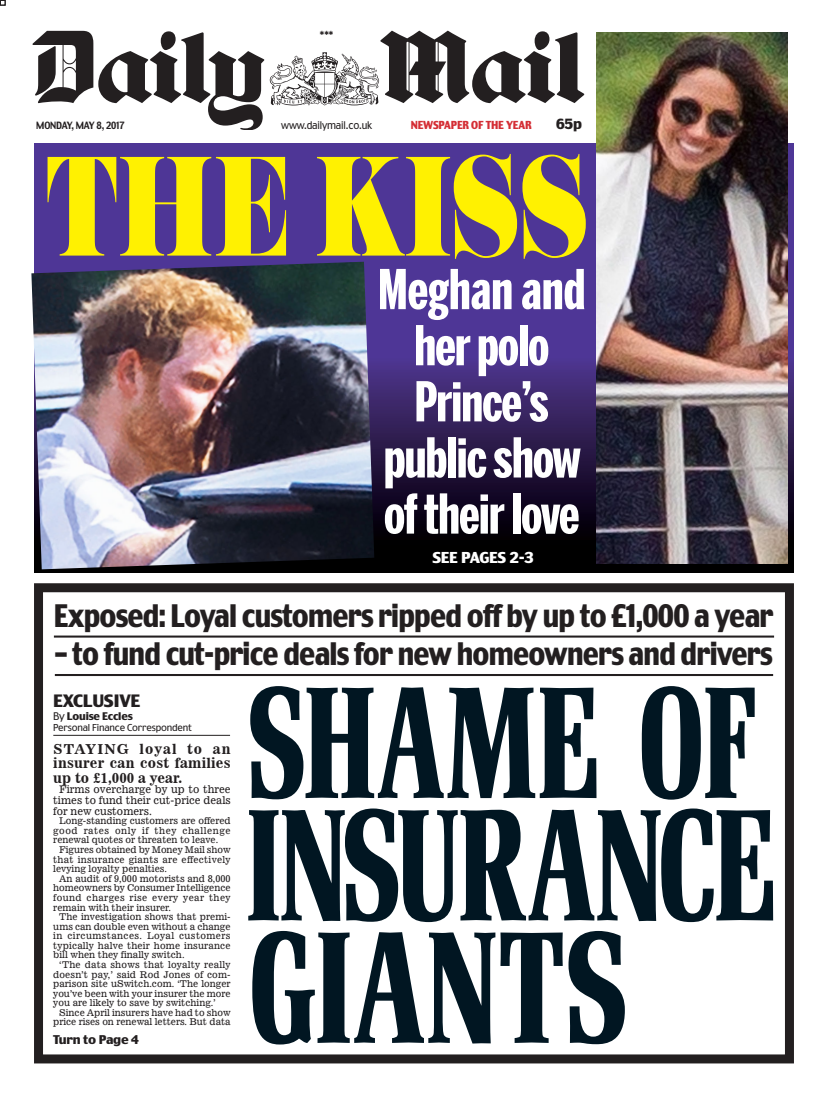
<style>
.page{position:relative;width:828px;height:1106px;background:#fff}
.page>*{position:absolute;margin:0;border:0;box-sizing:border-box;transform-origin:0 0}
.t1{font:500 157px/122.4px "DM Ballarvale Condensed";letter-spacing:.005em;color:#011622;scale:.85 1}
.t2{font:130.1px "Sahara Bodoni";color:#fff101;scale:.72 1}
.t3{font:700 54.4px/56.1px "DM Benton Sans Extra Comp";letter-spacing:-.015em;color:#fff;text-align:center;scale:1.11 1}
.t4{font:900 30.8px "DM Truth";letter-spacing:-.03em;color:#231f20;scale:.82 1}
.t5{font:900 17px "DM Truth";letter-spacing:-.02em;color:#231f20}
.t6{font:900 15px "DM Truth";letter-spacing:-.02em;color:#fff}
.t7{font:900 14px "DM Truth";color:#231f20}
.t8{font:13.8px/14px "News 701 BT Bold A";letter-spacing:.015em;color:#231f20;text-align:justify}
.t9{font:900 12px "DM Truth";color:#231f20}
.t10{font:900 11px "DM Truth";letter-spacing:-.02em;color:#d42e35;scale:.9 1}
.t11{font:10.5px/10.7px "News 701 BT Roman A";letter-spacing:.005em;color:#231f20;text-align:justify}
.t12{font:10.5px "DM Truth";letter-spacing:-.02em;color:#231f20;scale:.9 1}
.t13{font:900 10.5px "DM Truth";color:#231f20}
.t14{font:700 10px "DM Truth";letter-spacing:-.02em;color:#231f20;scale:.9 1}
.t15{font:9.5px "DM Truth";letter-spacing:-.02em;color:#231f20}
.t16{font:9.4px/9.6px "News 701 BT Roman A";letter-spacing:.005em;color:#231f20;text-align:justify}
.s1{font-weight:400}
</style>
<div class="page">
<div style="left:34px;top:583px;width:760px;height:480px;border:9px solid #231f20"></div>
<svg style="left:34px;top:143px;width:760px;height:430px;background:#3d2973"></svg>
<svg style="left:0;top:0;width:6px;height:6px"></svg>
<img style="left:596px;top:33px;width:191px;height:530px">
<hr style="left:54px;top:635px;width:720px;height:2px;background:#231f20">
<hr style="left:55px;top:674px;width:718px;height:2px;background:#231f20">
<hr style="left:53px;top:735px;width:177px;height:1px;background:#231f20">
<svg style="left:32px;top:31px;width:232px;height:99px"></svg>
<img style="left:31px;top:262px;width:343px;height:307px">
<svg style="left:270px;top:31px;width:314px;height:75px"></svg>
<p class="t14" style="left:36px;top:119px;width:100px">MONDAY, MAY 8, 2017</p>
<p class="t12" style="left:281px;top:119px;width:103px">www.dailymail.co.uk</p>
<p class="t10" style="left:411px;top:118px;width:136px">newspaper of the year</p>
<h3 class="t7" style="left:556px;top:116px;width:27px">65p</h3>
<h2 class="t2" style="left:46px;top:113px;width:754px">THE KISS</h2>
<h3 class="t3" style="left:378px;top:261px;width:188px">Meghan and her polo<br>Prince’s public show of their love</h3>
<h3 class="t6" style="left:432px;top:549px;width:103px">see pages 2-3</h3>
<h3 class="t4" style="left:54px;top:597px;width:879px">Exposed: Loyal customers ripped off by up to £1,000 a year</h3>
<h3 class="t4" style="left:55px;top:635px;width:876px">– to fund cut-price deals for new homeowners and drivers</h3>
<h3 class="t5" style="left:53px;top:690px;width:89px">exclusive</h3>
<p class="t13" style="left:53px;top:710px;width:81px"><span class="s1">By</span> Louise Eccles</p>
<p class="t15" style="left:53px;top:721px;width:140px">Personal Finance Correspondent</p>
<h3 class="t8" style="left:53px;top:742px;width:179px">STAYING loyal to an insurer can cost families up to £1,000 a year.</h3>
<p class="t11" style="left:53px;top:784px;width:179px;text-indent:6px">Firms overcharge by up to three times to fund their cut-price deals for new customers.</p>
<p class="t16" style="left:53px;top:816px;width:179px;text-indent:6px">Long-standing customers are offered good rates only if they challenge renewal quotes or threaten to leave.</p>
<p class="t16" style="left:53px;top:844px;width:179px;text-indent:6px">Figures obtained by Money Mail show that insurance giants are effectively levying loyalty penalties.</p>
<p class="t16" style="left:53px;top:873px;width:179px;text-indent:6px">An audit of 9,000 motorists and 8,000 homeowners by Consumer Intelligence found charges rise every year they remain with their insurer.</p>
<p class="t16" style="left:53px;top:911px;width:179px;text-indent:6px">The investigation shows that premi&shy;ums can double even without a change in circumstances. Loyal customers typically halve their home insurance bill when they finally switch.</p>
<p class="t16" style="left:53px;top:959px;width:179px;text-indent:6px">‘The data shows that loyalty really doesn’t pay,’ said Rod Jones of com&shy;parison site uSwitch.com. ‘The longer you’ve been with your insurer the more you are likely to save by switching.’</p>
<p class="t16" style="left:53px;top:1007px;width:179px;text-align:right">Since April insurers have had to show price rises on renewal letters. But data</p>
<p class="t9" style="left:53px;top:1032px;width:87px">Turn to Page 4</p>
<h1 class="t1" style="left:247px;top:677px;width:623px">SHAME OF<br>INSURANCE<br>GIANTS</h1>
</div>
